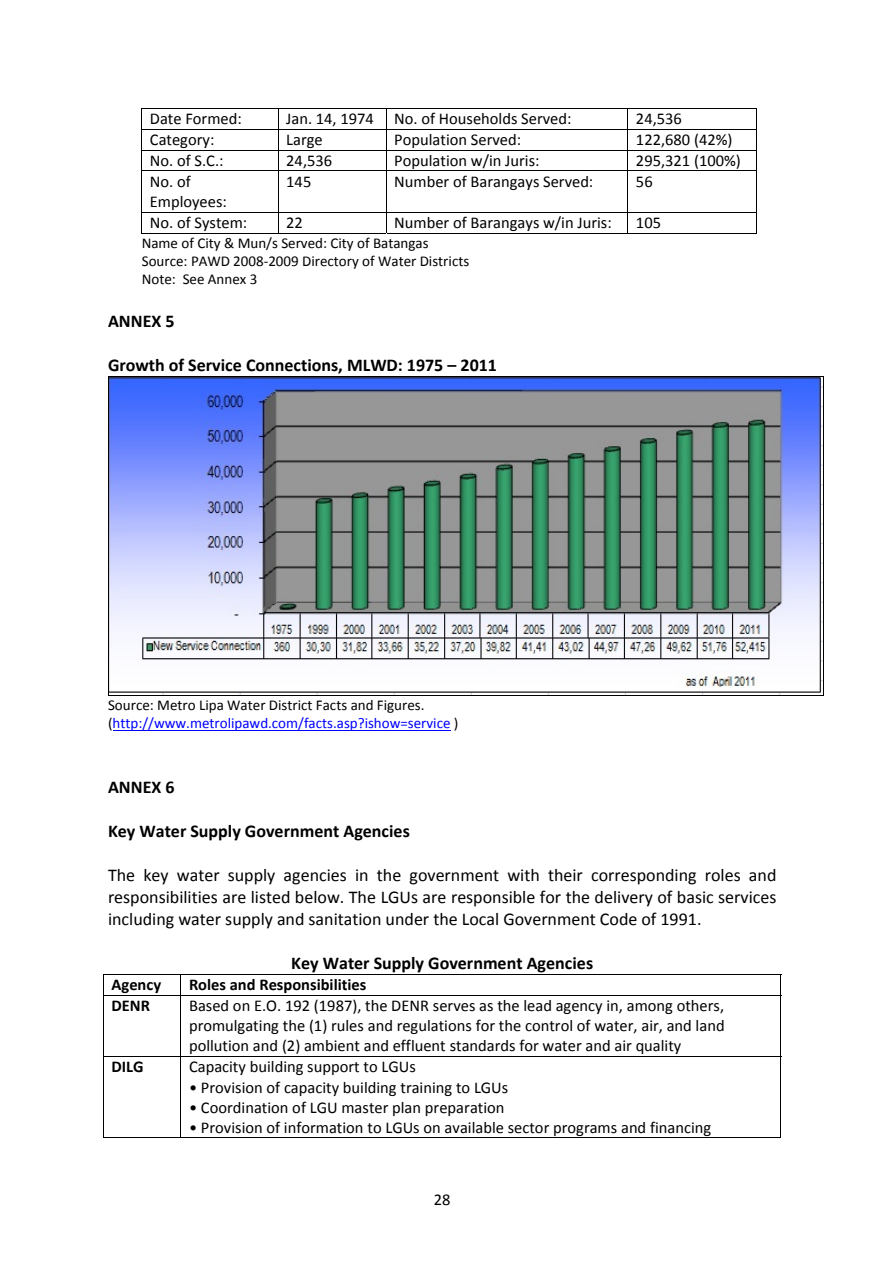
<style>
.page{position:relative;width:893px;height:1263px;background:#fff}
.page>*{position:absolute;margin:0;border:0;box-sizing:border-box;transform-origin:0 0}
.t1{font:18px/21.9px "Calibri";color:#000;text-align:justify}
.t2{font:700 18px "Calibri";color:#000}
.t3{font:16.5px/20.1px "Calibri";color:#000}
.t4{font:700 16.5px "Calibri";color:#000}
.t5{font:15px/18.3px "Calibri";color:#00f}
.t6{font:15px/18.3px "Calibri";color:#000}
.s1{color:#000}
</style>
<div class="page">
<hr style="left:141px;top:108px;width:615px;height:1px;background:#000">
<hr style="left:141px;top:129px;width:615px;height:1px;background:#000">
<hr style="left:141px;top:150px;width:615px;height:1px;background:#000">
<svg style="left:141px;top:109px;width:1px;height:62px"></svg>
<svg style="left:278px;top:109px;width:1px;height:62px"></svg>
<svg style="left:386px;top:109px;width:1px;height:62px"></svg>
<svg style="left:627px;top:109px;width:1px;height:62px"></svg>
<svg style="left:756px;top:108px;width:1px;height:63px"></svg>
<hr style="left:141px;top:171px;width:615px;height:1px;background:#000">
<hr style="left:141px;top:171px;width:1px;height:41px;background:#000">
<hr style="left:278px;top:171px;width:1px;height:41px;background:#000">
<hr style="left:386px;top:171px;width:1px;height:41px;background:#000">
<hr style="left:627px;top:171px;width:1px;height:41px;background:#000">
<hr style="left:756px;top:171px;width:1px;height:41px;background:#000">
<hr style="left:141px;top:212px;width:615px;height:1px;background:#000">
<svg style="left:141px;top:213px;width:1px;height:20px"></svg>
<hr style="left:141px;top:233px;width:137px;height:1px;background:#000">
<svg style="left:278px;top:213px;width:1px;height:20px"></svg>
<hr style="left:278px;top:233px;width:108px;height:1px;background:#000">
<svg style="left:386px;top:213px;width:1px;height:20px"></svg>
<hr style="left:386px;top:233px;width:241px;height:1px;background:#000">
<svg style="left:627px;top:213px;width:1px;height:20px"></svg>
<hr style="left:628px;top:233px;width:128px;height:1px;background:#000">
<svg style="left:756px;top:212px;width:1px;height:22px"></svg>
<img style="left:109px;top:377px;width:714px;height:318px">
<hr style="left:108px;top:376px;width:715px;height:1px;background:#000">
<hr style="left:108px;top:377px;width:1px;height:318px;background:#000">
<hr style="left:823px;top:377px;width:1px;height:318px;background:#000">
<hr style="left:108px;top:695px;width:715px;height:1px;background:#000">
<hr style="left:113px;top:730px;width:337px;height:1px;background:#00f">
<hr style="left:103px;top:974px;width:678px;height:1px;background:#000">
<svg style="left:103px;top:975px;width:1px;height:20px"></svg>
<svg style="left:780px;top:975px;width:1px;height:20px"></svg>
<hr style="left:103px;top:995px;width:678px;height:1px;background:#000">
<hr style="left:103px;top:995px;width:1px;height:61px;background:#000">
<hr style="left:181px;top:995px;width:1px;height:61px;background:#000">
<hr style="left:780px;top:995px;width:1px;height:61px;background:#000">
<hr style="left:103px;top:1056px;width:678px;height:1px;background:#000">
<hr style="left:103px;top:1057px;width:1px;height:81px;background:#000">
<hr style="left:103px;top:1137px;width:78px;height:1px;background:#000">
<hr style="left:181px;top:1057px;width:1px;height:81px;background:#000">
<hr style="left:181px;top:1137px;width:599px;height:1px;background:#000">
<hr style="left:780px;top:1057px;width:1px;height:81px;background:#000">
<p class="t3" style="left:150px;top:110px;width:93px">Date Formed:</p>
<p class="t3" style="left:286px;top:110px;width:287px">Jan. 14, 1974 No. of Households Served:</p>
<p class="t3" style="left:636px;top:110px;width:47px">24,536</p>
<p class="t3" style="left:150px;top:131px;width:66px">Category:</p>
<p class="t3" style="left:286px;top:131px;width:38px">Large</p>
<p class="t3" style="left:394px;top:131px;width:128px">Population Served:</p>
<p class="t3" style="left:636px;top:131px;width:98px">122,680 (42%)</p>
<p class="t3" style="left:150px;top:152px;width:75px">No. of S.C.:</p>
<p class="t3" style="left:286px;top:152px;width:47px">24,536</p>
<p class="t3" style="left:394px;top:152px;width:147px">Population w/in Juris:</p>
<p class="t3" style="left:636px;top:152px;width:106px">295,321 (100%)</p>
<p class="t3" style="left:150px;top:173px;width:79px">No. of<br>Employees:</p>
<p class="t3" style="left:286px;top:173px;width:27px">145</p>
<p class="t3" style="left:394px;top:173px;width:201px">Number of Barangays Served:</p>
<p class="t3" style="left:636px;top:173px;width:18px">56</p>
<p class="t3" style="left:150px;top:214px;width:99px">No. of System:</p>
<p class="t3" style="left:286px;top:214px;width:18px">22</p>
<p class="t3" style="left:394px;top:214px;width:219px">Number of Barangays w/in Juris:</p>
<p class="t3" style="left:636px;top:214px;width:27px">105</p>
<p class="t6" style="left:142px;top:235px;width:329px">Name of City &amp; Mun/s Served: City of Batangas<br>Source: PAWD 2008‐2009 Directory of Water Districts<br>Note: See Annex 3</p>
<p class="t2" style="left:108px;top:314px;width:68px">ANNEX 5</p>
<p class="t2" style="left:108px;top:358px;width:390px">Growth of Service Connections, MLWD: 1975 – 2011</p>
<p class="t5" style="left:108px;top:697px;width:352px"><span class="s1">Source: Metro Lipa Water District Facts and Figures. (</span>http://www.metrolipawd.com/facts.asp?ishow=service <span class="s1">)</span></p>
<p class="t2" style="left:108px;top:780px;width:68px">ANNEX 6</p>
<p class="t2" style="left:108px;top:824px;width:303px">Key Water Supply Government Agencies</p>
<p class="t1" style="left:108px;top:866px;width:670px">The key water supply agencies in the government with their corresponding roles and responsibilities are listed below. The LGUs are responsible for the delivery of basic services including water supply and sanitation under the Local Government Code of 1991.</p>
<p class="t2" style="left:291px;top:955px;width:303px">Key Water Supply Government Agencies</p>
<p class="t4" style="left:112px;top:978px;width:51px">Agency</p>
<p class="t4" style="left:189px;top:978px;width:179px">Roles and Responsibilities</p>
<p class="t4" style="left:112px;top:999px;width:40px">DENR</p>
<p class="t3" style="left:189px;top:997px;width:537px;text-align:justify">Based on E.O. 192 (1987), the DENR serves as the lead agency in, among others, promulgating the (1) rules and regulations for the control of water, air, and land pollution and (2) ambient and effluent standards for water and air quality</p>
<p class="t4" style="left:112px;top:1060px;width:34px">DILG</p>
<p class="t3" style="left:189px;top:1058px;width:228px">Capacity building support to LGUs</p>
<p class="t3" style="left:189px;top:1078px;width:321px">• Provision of capacity building training to LGUs</p>
<p class="t3" style="left:189px;top:1098px;width:317px">• Coordination of LGU master plan preparation</p>
<p class="t3" style="left:189px;top:1119px;width:524px">• Provision of information to LGUs on available sector programs and financing</p>
<p class="t3" style="left:434px;top:1190px;width:18px">28</p>
</div>
